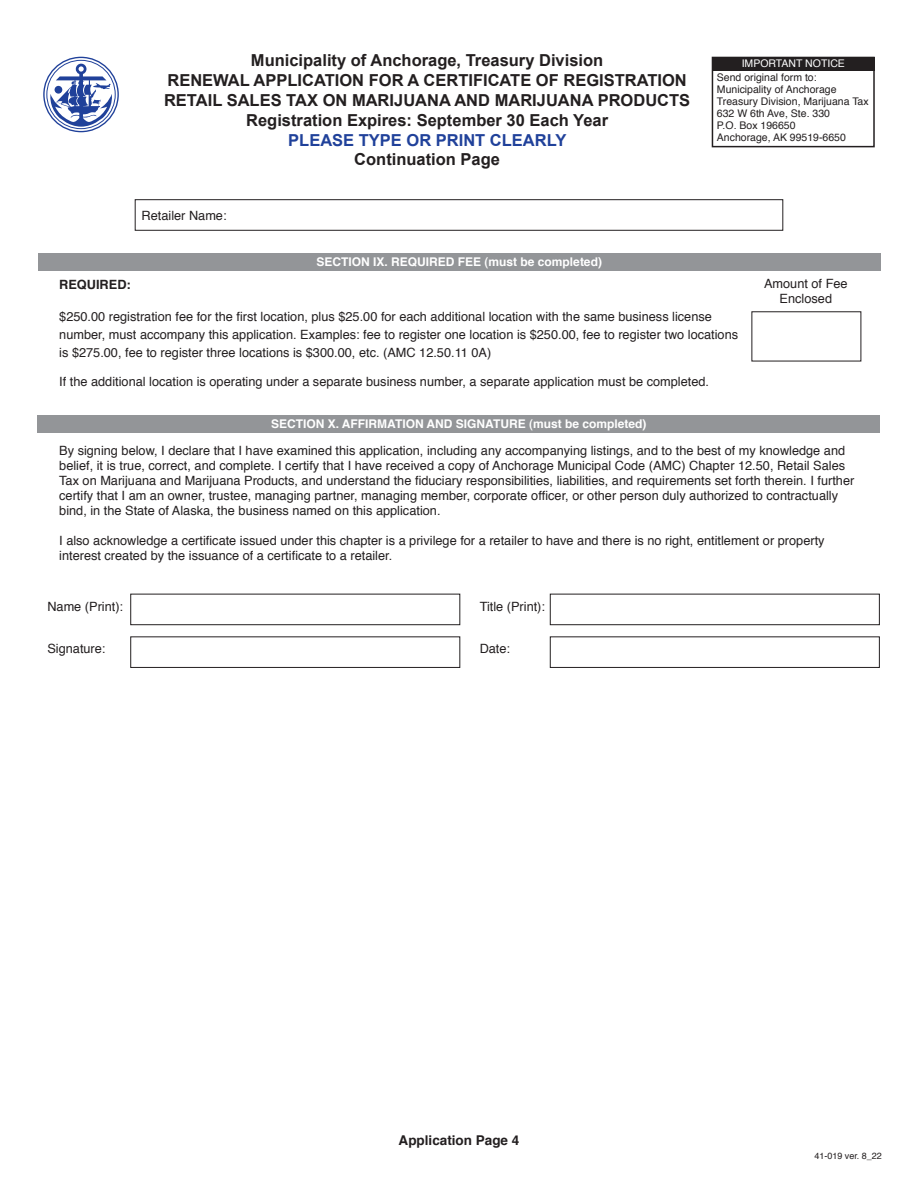
<style>
.page{position:relative;width:918px;height:1188px;background:#fff}
.page>*{position:absolute;margin:0;border:0;box-sizing:border-box;transform-origin:0 0}
.t1{font:700 16.5px/19.8px "Arial";color:#231f20;text-align:center}
.t2{font:700 16.5px "Arial";color:#20419a}
.t3{font:700 13.5px "Helvetica";color:#231f20}
.t4{font:12.75px/15px "Helvetica";color:#231f20}
.t5{font:700 12.75px "Helvetica";color:#231f20}
.t6{font:700 12px "Helvetica";color:#fff}
.t7{font:10.5px "Helvetica";color:#231f20}
.t8{font:10.5px "Helvetica";color:#fff}
.t9{font:9px "Helvetica";color:#231f20}
</style>
<div class="page">
<div style="left:43px;top:57px;width:76px;height:75px;border:1px solid #20419a;border-radius:50%"></div>
<div style="left:47px;top:60px;width:69px;height:69px;border:1px solid #20419a;border-radius:50%"></div>
<svg style="left:48px;top:62px;width:66px;height:65px"></svg>
<div style="left:712px;top:57px;width:162px;height:14px;background:#231f20"></div>
<div style="left:712px;top:57px;width:163px;height:90px;border:2px solid #231f20"></div>
<div style="left:135px;top:199px;width:648px;height:32px;border:1px solid #231f20"></div>
<div style="left:130px;top:594px;width:330px;height:31px;border:1px solid #231f20"></div>
<div style="left:550px;top:594px;width:330px;height:31px;border:1px solid #231f20"></div>
<div style="left:130px;top:636px;width:330px;height:32px;border:1px solid #231f20"></div>
<div style="left:550px;top:636px;width:330px;height:32px;border:1px solid #231f20"></div>
<div style="left:38px;top:253px;width:842px;height:17px;background:#939598"></div>
<div style="left:38px;top:415px;width:842px;height:17px;background:#939598"></div>
<p class="t1" style="left:167px;top:51px;width:521px">Municipality of Anchorage, Treasury Division<br>RENEWAL APPLICATION FOR A CERTIFICATE OF REGISTRATION</p>
<p class="t1" style="left:164px;top:91px;width:528px">RETAIL SALES TAX ON MARIJUANA AND MARIJUANA PRODUCTS<br>Registration Expires: September 30 Each Year</p>
<p class="t2" style="left:288px;top:129px;width:280px">PLEASE TYPE OR PRINT CLEARLY</p>
<p class="t1" style="left:354px;top:150px;width:147px">Continuation Page</p>
<p class="t4" style="left:142px;top:208px;width:87px">Retailer Name:</p>
<p class="t5" style="left:59px;top:274px;width:73px">REQUIRED:</p>
<p class="t6" style="left:317px;top:252px;width:287px">SECTION IX. REQUIRED FEE (must be completed)</p>
<p class="t8" style="left:742px;top:56px;width:105px">IMPORTANT NOTICE</p>
<p class="t7" style="left:717px;top:69px;width:101px">Send original form to:</p>
<p class="t7" style="left:717px;top:81px;width:121px">Municipality of Anchorage</p>
<p class="t7" style="left:717px;top:93px;width:153px">Treasury Division, Marijuana Tax</p>
<p class="t7" style="left:717px;top:105px;width:115px">632 W 6th Ave, Ste. 330</p>
<p class="t7" style="left:717px;top:117px;width:80px">P.O. Box 196650</p>
<p class="t7" style="left:717px;top:129px;width:131px">Anchorage, AK 99519-6650</p>
<p class="t4" style="left:764px;top:276px;width:85px;text-align:center">Amount of Fee<br>Enclosed</p>
<p class="t4" style="left:59px;top:308px;width:680px;line-height:18px">$250.00 registration fee for the first location, plus $25.00 for each additional location with the same business license number, must accompany this application. Examples: fee to register one location is $250.00, fee to register two locations is $275.00, fee to register three locations is $300.00, etc. (AMC 12.50.11 0A)</p>
<p class="t4" style="left:59px;top:375px;width:651px">If the additional location is operating under a separate business number, a separate application must be completed.</p>
<p class="t6" style="left:271px;top:414px;width:377px">SECTION X. AFFIRMATION AND SIGNATURE (must be completed)</p>
<p class="t4" style="left:59px;top:443px;width:797px">By signing below, I declare that I have examined this application, including any accompanying listings, and to the best of my knowledge and belief, it is true, correct, and complete. I certify that I have received a copy of Anchorage Municipal Code (AMC) Chapter 12.50, Retail Sales Tax on Marijuana and Marijuana Products, and understand the fiduciary responsibilities, liabilities, and requirements set forth therein. I further certify that I am an owner, trustee, managing partner, managing member, corporate officer, or other person duly authorized to contractually bind, in the State of Alaska, the business named on this application.</p>
<p class="t4" style="left:59px;top:533px;width:767px">I also acknowledge a certificate issued under this chapter is a privilege for a retailer to have and there is no right, entitlement or property</p>
<p class="t4" style="left:59px;top:548px;width:335px">interest created by the issuance of a certificate to a retailer.</p>
<p class="t4" style="left:47px;top:599px;width:77px">Name (Print):</p>
<p class="t4" style="left:47px;top:641px;width:60px">Signature:</p>
<p class="t4" style="left:480px;top:599px;width:67px">Title (Print):</p>
<p class="t4" style="left:480px;top:641px;width:32px">Date:</p>
<p class="t3" style="left:399px;top:1130px;width:122px">Application Page 4</p>
<p class="t9" style="left:814px;top:1149px;width:69px">41-019 ver. 8_22</p>
</div>
